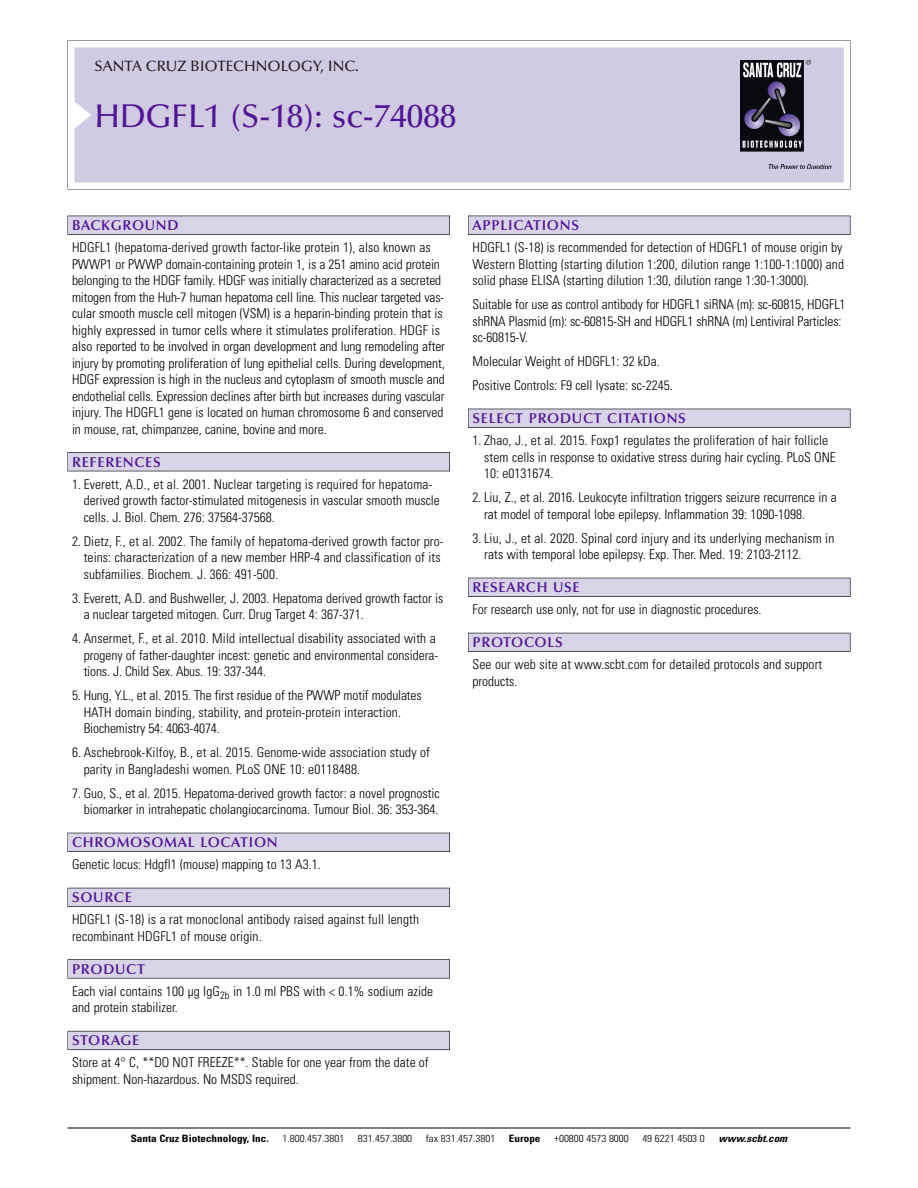
<style>
.page{position:relative;width:918px;height:1188px;background:#fff}
.page>*{position:absolute;margin:0;border:0;box-sizing:border-box;transform-origin:0 0}
.t1{font:500 33px "Optima";color:#511695}
.t2{font:500 15px "Optima";color:#231f20}
.t3{font:600 14.25px "Optima";letter-spacing:.05em;color:#511695}
.t4{font:300 condensed 13.5px/16.5px "Univers";color:#000}
.t5{font:300 condensed 10.2px "Univers";color:#000;scale:1.1 1}
.t6{font:700 condensed 10.2px "Univers";color:#000;scale:1.1 1}
.t7{font:italic 700 condensed 10.2px "Univers";color:#000;scale:1.1 1}
</style>
<div class="page">
<svg style="left:74px;top:41px;width:777px;height:148px"></svg>
<div style="left:74px;top:47px;width:770px;height:135px;background:#d1cae3"></div>
<img style="left:741px;top:60px;width:90px;height:108px">
<div style="left:68px;top:216px;width:382px;height:19px;background:#535256"></div>
<div style="left:68px;top:216px;width:381px;height:18px;background:#d7d4e8"></div>
<div style="left:68px;top:452px;width:382px;height:19px;background:#515155"></div>
<div style="left:68px;top:453px;width:381px;height:18px;background:#d7d4e8"></div>
<div style="left:68px;top:833px;width:382px;height:19px;background:#515057"></div>
<div style="left:68px;top:833px;width:381px;height:18px;background:#d7d4e8"></div>
<div style="left:68px;top:888px;width:382px;height:19px;background:#535259"></div>
<div style="left:68px;top:888px;width:381px;height:18px;background:#d7d4e8"></div>
<svg style="left:68px;top:959px;width:382px;height:20px"></svg>
<div style="left:68px;top:960px;width:381px;height:18px;background:#d7d4e8"></div>
<div style="left:68px;top:1031px;width:382px;height:19px;background:#64626c"></div>
<div style="left:68px;top:1031px;width:381px;height:18px;background:#d7d4e8"></div>
<div style="left:468px;top:216px;width:382px;height:19px;background:#535256"></div>
<div style="left:468px;top:216px;width:382px;height:18px;background:#d7d4e8"></div>
<div style="left:468px;top:409px;width:382px;height:19px;background:#525156"></div>
<div style="left:468px;top:409px;width:382px;height:18px;background:#d7d4e8"></div>
<div style="left:468px;top:578px;width:382px;height:19px;background:#515057"></div>
<div style="left:468px;top:578px;width:382px;height:18px;background:#d7d4e8"></div>
<div style="left:468px;top:633px;width:382px;height:19px;background:#535259"></div>
<div style="left:468px;top:633px;width:382px;height:18px;background:#d7d4e8"></div>
<hr style="left:68px;top:1128px;width:782px;height:1px;background:#000">
<p class="t2" style="left:94px;top:60px;width:266px">SANTA CRUZ BIOTECHNOLOGY, INC.</p>
<p class="t1" style="left:94px;top:102px;width:363px">HDGFL1 (S-18): sc-74088</p>
<p class="t3" style="left:72px;top:219px;width:108px">BACKGROUND</p>
<p class="t4" style="left:72px;top:240px;width:375px">HDGFL1 (hepatoma-derived growth factor-like protein 1), also known as PWWP1 or PWWP domain-containing protein 1, is a 251 amino acid protein belonging to the HDGF family. HDGF was initially characterized as a secreted mitogen from the Huh-7 human hepatoma cell line. This nuclear targeted vas&shy;cular smooth muscle cell mitogen (VSM) is a heparin-binding protein that is highly expressed in tumor cells where it stimulates proliferation. HDGF is also reported to be involved in organ development and lung remodeling after injury by promoting proliferation of lung epithelial cells. During development, HDGF expression is high in the nucleus and cytoplasm of smooth muscle and endothelial cells. Expression declines after birth but increases during vascular injury. The HDGFL1 gene is located on human chromosome 6 and conserved in mouse, rat, chimpanzee, canine, bovine and more.</p>
<p class="t3" style="left:72px;top:456px;width:90px">REFERENCES</p>
<p class="t4" style="left:84px;top:477px;width:358px;text-indent:-12px">1. Everett, A.D., et al. 2001. Nuclear targeting is required for hepatoma&shy;derived growth factor-stimulated mitogenesis in vascular smooth muscle cells. J. Biol. Chem. 276: 37564-37568.</p>
<p class="t4" style="left:84px;top:534px;width:361px;text-indent:-12px">2. Dietz, F., et al. 2002. The family of hepatoma-derived growth factor pro&shy;teins: characterization of a new member HRP-4 and classification of its subfamilies. Biochem. J. 366: 491-500.</p>
<p class="t4" style="left:84px;top:591px;width:361px;text-indent:-12px">3. Everett, A.D. and Bushweller, J. 2003. Hepatoma derived growth factor is a nuclear targeted mitogen. Curr. Drug Target 4: 367-371.</p>
<p class="t4" style="left:84px;top:631px;width:356px;text-indent:-12px">4. Ansermet, F., et al. 2010. Mild intellectual disability associated with a progeny of father-daughter incest: genetic and environmental considera&shy;tions. J. Child Sex. Abus. 19: 337-344.</p>
<p class="t4" style="left:84px;top:688px;width:340px;text-indent:-12px">5. Hung, Y.L., et al. 2015. The first residue of the PWWP motif modulates<br>HATH domain binding, stability, and protein-protein interaction.<br>Biochemistry 54: 4063-4074.</p>
<p class="t4" style="left:84px;top:745px;width:348px;text-indent:-12px">6. Aschebrook-Kilfoy, B., et al. 2015. Genome-wide association study of parity in Bangladeshi women. PLoS ONE 10: e0118488.</p>
<p class="t4" style="left:72px;top:786px;width:369px;text-align:right">7. Guo, S., et al. 2015. Hepatoma-derived growth factor: a novel prognostic biomarker in intrahepatic cholangiocarcinoma. Tumour Biol. 36: 353-364.</p>
<p class="t3" style="left:72px;top:836px;width:207px">CHROMOSOMAL LOCATION</p>
<p class="t4" style="left:72px;top:858px;width:250px">Genetic locus: Hdgfl1 (mouse) mapping to 13 A3.1.</p>
<p class="t3" style="left:72px;top:891px;width:61px">SOURCE</p>
<p class="t4" style="left:72px;top:913px;width:348px">HDGFL1 (S-18) is a rat monoclonal antibody raised against full length recombinant HDGFL1 of mouse origin.</p>
<p class="t3" style="left:72px;top:963px;width:74px">PRODUCT</p>
<p class="t4" style="left:72px;top:984px;width:363px">Each vial contains 100 µg IgG<sub>2b</sub> in 1.0 ml PBS with &lt; 0.1% sodium azide and protein stabilizer.</p>
<p class="t3" style="left:72px;top:1035px;width:69px">STORAGE</p>
<p class="t4" style="left:72px;top:1056px;width:358px">Store at 4° C, **DO NOT FREEZE**. Stable for one year from the date of shipment. Non-hazardous. No MSDS required.</p>
<p class="t3" style="left:473px;top:219px;width:108px">APPLICATIONS</p>
<p class="t4" style="left:473px;top:240px;width:373px;text-align:justify">HDGFL1 (S-18) is recommended for detection of HDGFL1 of mouse origin by Western Blotting (starting dilution 1:200, dilution range 1:100-1:1000) and solid phase ELISA (starting dilution 1:30, dilution range 1:30-1:3000).</p>
<p class="t4" style="left:473px;top:297px;width:375px">Suitable for use as control antibody for HDGFL1 siRNA (m): sc-60815, HDGFL1 shRNA Plasmid (m): sc-60815-SH and HDGFL1 shRNA (m) Lentiviral Particles: sc-60815-V.</p>
<p class="t4" style="left:473px;top:354px;width:189px">Molecular Weight of HDGFL1: 32 kDa.</p>
<p class="t4" style="left:473px;top:378px;width:202px">Positive Controls: F9 cell lysate: sc-2245.</p>
<p class="t3" style="left:473px;top:412px;width:215px">SELECT PRODUCT CITATIONS</p>
<p class="t4" style="left:484px;top:433px;width:353px;text-indent:-12px">1. Zhao, J., et al. 2015. Foxp1 regulates the proliferation of hair follicle stem cells in response to oxidative stress during hair cycling. PLoS ONE<br>10: e0131674.</p>
<p class="t4" style="left:484px;top:490px;width:354px;text-indent:-12px">2. Liu, Z., et al. 2016. Leukocyte infiltration triggers seizure recurrence in a rat model of temporal lobe epilepsy. Inflammation 39: 1090-1098.</p>
<p class="t4" style="left:484px;top:531px;width:352px;text-indent:-12px">3. Liu, J., et al. 2020. Spinal cord injury and its underlying mechanism in rats with temporal lobe epilepsy. Exp. Ther. Med. 19: 2103-2112.</p>
<p class="t3" style="left:473px;top:581px;width:109px">RESEARCH USE</p>
<p class="t4" style="left:473px;top:603px;width:291px">For research use only, not for use in diagnostic procedures.</p>
<p class="t3" style="left:473px;top:636px;width:92px">PROTOCOLS</p>
<p class="t4" style="left:473px;top:658px;width:351px">See our web site at www.scbt.com for detailed protocols and support products.</p>
<p class="t6" style="left:131px;top:1135px;width:127px">Santa Cruz Biotechnology, Inc.</p>
<p class="t5" style="left:282px;top:1135px;width:58px">1.800.457.3801</p>
<p class="t5" style="left:358px;top:1135px;width:51px">831.457.3800</p>
<p class="t5" style="left:426px;top:1135px;width:65px">fax 831.457.3801</p>
<p class="t6" style="left:509px;top:1135px;width:30px">Europe</p>
<p class="t5" style="left:554px;top:1135px;width:69px">+00800 4573 8000</p>
<p class="t5" style="left:642px;top:1135px;width:58px">49 6221 4503 0</p>
<p class="t7" style="left:719px;top:1135px;width:66px">www.scbt.com</p>
</div>
